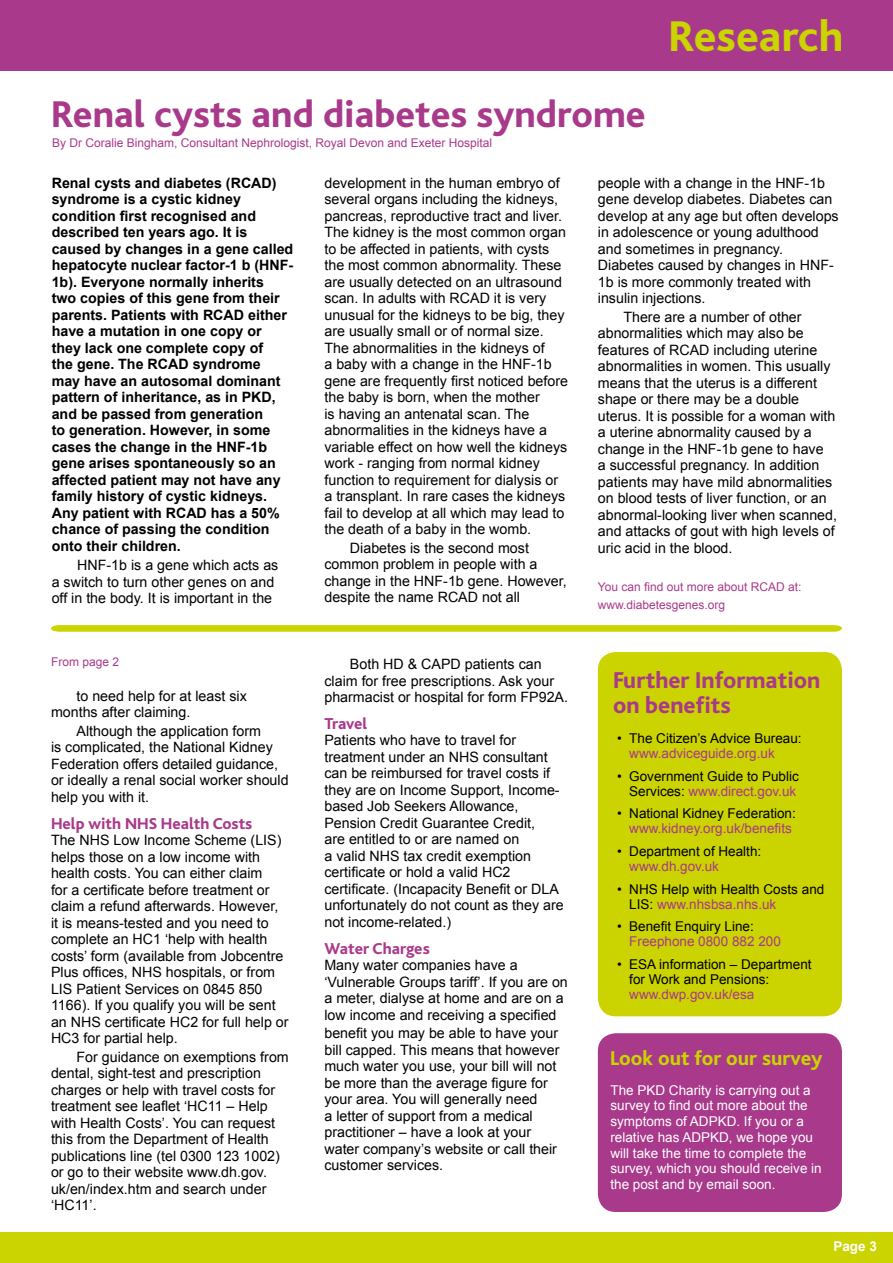
<style>
.page{position:relative;width:893px;height:1263px;background:#fff}
.page>*{position:absolute;margin:0;border:0;box-sizing:border-box;transform-origin:0 0}
.t1{font:800 45px "Bliss";color:#cbd300}
.t2{font:800 39px "Bliss";color:#a9398a}
.t3{font:800 24px/24.8px "Bliss";color:#a9398a}
.t4{font:800 21px "Bliss";color:#cbd300}
.t5{font:800 16.5px "Bliss";color:#a9398a}
.t6{font:14.25px/16.5px "Arial";color:#000}
.t7{font:700 14.25px/16.5px "Arial";color:#000}
.t8{font:13.5px/15px "Arial";color:#000}
.t9{font:13.5px/15.8px "Arial";color:#fff}
.t10{font:13.5px "Arial";color:#a9398a}
.t11{font:700 13.5px "Arial";color:#fff}
.t12{font:12px/17.7px "Arial";color:#a9398a}
.s1{color:#a9398a}
</style>
<div class="page">
<div style="left:0;top:1232px;width:893px;height:31px;background:#cbd300"></div>
<div style="left:0;top:0;width:893px;height:71px;background:#a9398a"></div>
<div style="left:598px;top:652px;width:244px;height:364px;background:#cbd300;border-radius:18px"></div>
<svg style="left:51px;top:625px;width:791px;height:7px;background:#ced510"></svg>
<div style="left:598px;top:1033px;width:244px;height:179px;background:#a9398a;border-radius:18px"></div>
<h2 class="t2" style="left:51px;top:94px;width:596px">Renal cysts and diabetes syndrome</h2>
<p class="t12" style="left:52px;top:134px;width:442px">By Dr Coralie Bingham, Consultant Nephrologist, Royal Devon and Exeter Hospital</p>
<h1 class="t1" style="left:669px;top:13px;width:176px">Research</h1>
<p class="t7" style="left:52px;top:174px;width:243px">Renal cysts and diabetes (RCAD) syndrome is a cystic kidney condition first recognised and described ten years ago. It is caused by changes in a gene called hepatocyte nuclear factor-1 b (HNF-<br>1b). Everyone normally inherits<br>two copies of this gene from their parents. Patients with RCAD either have a mutation in one copy or they lack one complete copy of<br>the gene. The RCAD syndrome<br>may have an autosomal dominant pattern of inheritance, as in PKD, and be passed from generation<br>to generation. However, in some cases the change in the HNF-1b gene arises spontaneously so an affected patient may not have any family history of cystic kidneys.<br>Any patient with RCAD has a 50% chance of passing the condition onto their children.</p>
<p class="t6" style="left:52px;top:557px;width:228px;text-indent:26px">HNF-1b is a gene which acts as a switch to turn other genes on and off in the body. It is important in the</p>
<p class="t12" style="left:51px;top:653px;width:70px">From page 2</p>
<p class="t6" style="left:51px;top:687px;width:197px;text-indent:26px">to need help for at least six months after claiming.</p>
<p class="t6" style="left:51px;top:722px;width:239px;text-indent:26px">Although the application form<br>is complicated, the National Kidney<br>Federation offers detailed guidance, or ideally a renal social worker should help you with it.</p>
<p class="t5" style="left:51px;top:815px;width:203px">Help with NHS Health Costs</p>
<p class="t6" style="left:51px;top:832px;width:239px">The NHS Low Income Scheme (LIS) helps those on a low income with health costs. You can either claim<br>for a certificate before treatment or claim a refund afterwards. However, it is means-tested and you need to complete an HC1 ‘help with health costs’ form (available from Jobcentre Plus offices, NHS hospitals, or from LIS Patient Services on 0845 850<br>1166). If you qualify you will be sent an NHS certificate HC2 for full help or HC3 for partial help.</p>
<p class="t6" style="left:51px;top:1048px;width:239px;text-indent:26px">For guidance on exemptions from dental, sight-test and prescription charges or help with travel costs for treatment see leaflet ‘HC11 – Help with Health Costs’. You can request this from the Department of Health publications line (tel 0300 123 1002) or go to their website www.dh.gov. uk/en/index.htm and search under ‘HC11’.</p>
<p class="t6" style="left:324px;top:174px;width:245px">development in the human embryo of several organs including the kidneys, pancreas, reproductive tract and liver.<br>The kidney is the most common organ to be affected in patients, with cysts the most common abnormality. These are usually detected on an ultrasound scan. In adults with RCAD it is very unusual for the kidneys to be big, they are usually small or of normal size.<br>The abnormalities in the kidneys of<br>a baby with a change in the HNF-1b gene are frequently first noticed before the baby is born, when the mother<br>is having an antenatal scan. The abnormalities in the kidneys have a variable effect on how well the kidneys work - ranging from normal kidney function to requirement for dialysis or a transplant. In rare cases the kidneys fail to develop at all which may lead to the death of a baby in the womb.</p>
<p class="t6" style="left:324px;top:539px;width:244px;text-indent:26px">Diabetes is the second most common problem in people with a change in the HNF-1b gene. However, despite the name RCAD not all</p>
<p class="t6" style="left:324px;top:656px;width:245px;text-indent:26px">Both HD &amp; CAPD patients can claim for free prescriptions. Ask your pharmacist or hospital for form FP92A.</p>
<p class="t5" style="left:324px;top:715px;width:44px">Travel</p>
<p class="t6" style="left:324px;top:732px;width:241px">Patients who have to travel for treatment under an NHS consultant can be reimbursed for travel costs if they are on Income Support, Income&shy;based Job Seekers Allowance,<br>Pension Credit Guarantee Credit,<br>are entitled to or are named on<br>a valid NHS tax credit exemption certificate or hold a valid HC2 certificate. (Incapacity Benefit or DLA unfortunately do not count as they are not income-related.)</p>
<p class="t5" style="left:324px;top:940px;width:107px">Water Charges</p>
<p class="t6" style="left:324px;top:957px;width:245px">Many water companies have a ‘Vulnerable Groups tariff’. If you are on a meter, dialyse at home and are on a low income and receiving a specified</p>
<p class="t6" style="left:324px;top:1025px;width:236px">benefit you may be able to have your bill capped. This means that however much water you use, your bill will not be more than the average figure for your area. You will generally need<br>a letter of support from a medical practitioner – have a look at your water company’s website or call their customer services.</p>
<p class="t6" style="left:598px;top:174px;width:242px">people with a change in the HNF-1b gene develop diabetes. Diabetes can develop at any age but often develops in adolescence or young adulthood and sometimes in pregnancy.<br>Diabetes caused by changes in HNF-<br>1b is more commonly treated with insulin injections.</p>
<p class="t6" style="left:598px;top:308px;width:241px;text-indent:26px">There are a number of other abnormalities which may also be features of RCAD including uterine abnormalities in women. This usually means that the uterus is a different shape or there may be a double uterus. It is possible for a woman with a uterine abnormality caused by a change in the HNF-1b gene to have<br>a successful pregnancy. In addition patients may have mild abnormalities on blood tests of liver function, or an abnormal-looking liver when scanned, and attacks of gout with high levels of uric acid in the blood.</p>
<p class="t12" style="left:598px;top:578px;width:205px">You can find out more about RCAD at: www.diabetesgenes.org</p>
<h3 class="t3" style="left:613px;top:668px;width:209px">Further Information on benefits</h3>
<p class="t8" style="left:629px;top:731px;width:174px">The Citizen’s Advice Bureau:</p>
<p class="t10" style="left:629px;top:746px;width:147px">www.adviceguide.org.uk</p>
<p class="t8" style="left:629px;top:768px;width:171px">Government Guide to Public<br>Services: <span class="s1">www.direct.gov.uk</span></p>
<p class="t8" style="left:629px;top:806px;width:168px">National Kidney Federation:</p>
<p class="t10" style="left:629px;top:821px;width:164px">www.kidney.org.uk/benefits</p>
<p class="t8" style="left:629px;top:844px;width:134px">Department of Health:</p>
<p class="t10" style="left:629px;top:859px;width:91px">www.dh.gov.uk</p>
<p class="t8" style="left:629px;top:881px;width:197px">NHS Help with Health Costs and<br>LIS: <span class="s1">www.nhsbsa.nhs.uk</span></p>
<p class="t8" style="left:629px;top:919px;width:126px">Benefit Enquiry Line:</p>
<p class="t10" style="left:629px;top:934px;width:153px">Freephone 0800 882 200</p>
<p class="t8" style="left:629px;top:957px;width:184px">ESA information – Department for Work and Pensions:</p>
<p class="t10" style="left:629px;top:987px;width:127px">www.dwp.gov.uk/esa</p>
<p class="t8" style="left:617px;top:731px;width:6px">•</p>
<p class="t8" style="left:617px;top:768px;width:6px">•</p>
<p class="t8" style="left:617px;top:806px;width:6px">•</p>
<p class="t8" style="left:617px;top:844px;width:6px">•</p>
<p class="t8" style="left:617px;top:881px;width:6px">•</p>
<p class="t8" style="left:617px;top:919px;width:6px">•</p>
<p class="t8" style="left:617px;top:957px;width:6px">•</p>
<h3 class="t4" style="left:610px;top:1047px;width:214px">Look out for our survey</h3>
<p class="t9" style="left:610px;top:1082px;width:213px">The PKD Charity is carrying out a survey to find out more about the symptoms of ADPKD. If you or a relative has ADPKD, we hope you will take the time to complete the survey, which you should receive in the post and by email soon.</p>
<p class="t11" style="left:833px;top:1238px;width:45px">Page 3</p>
</div>
